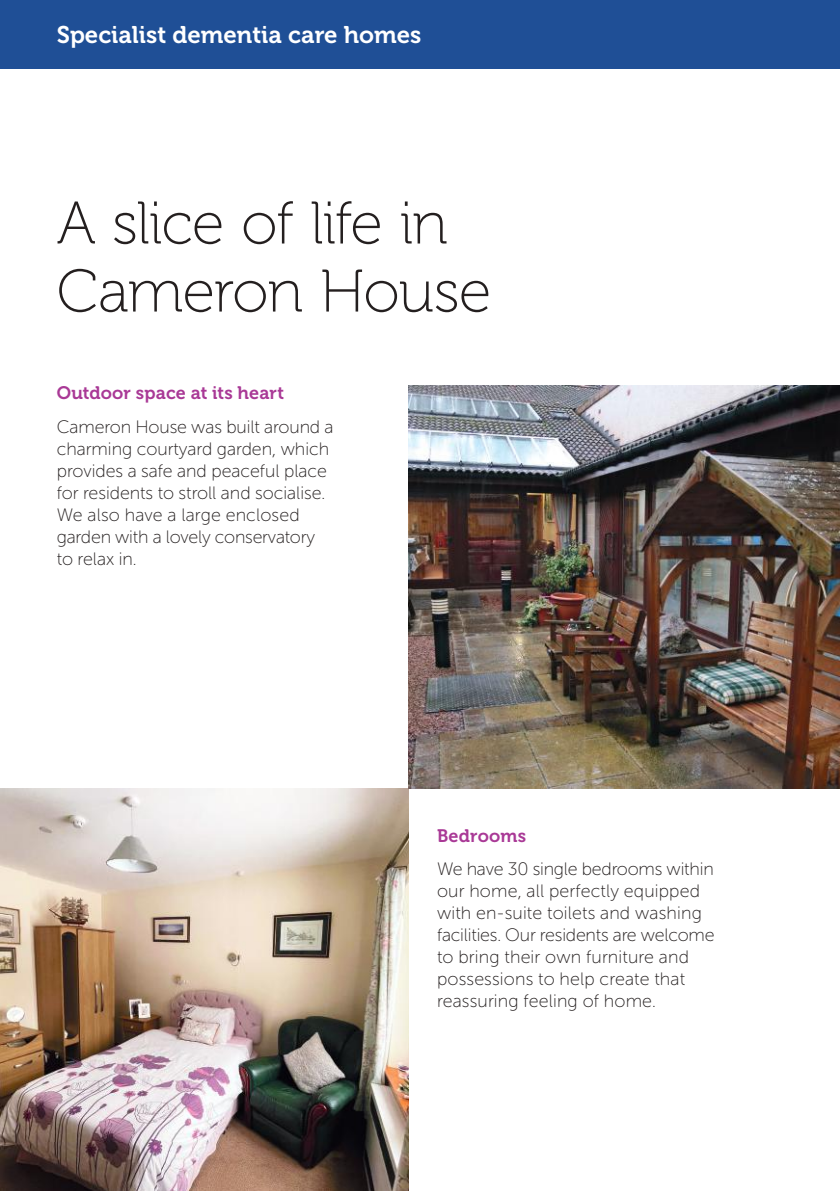
<style>
.page{position:relative;width:840px;height:1191px;background:#fff}
.page>*{position:absolute;margin:0;border:0;box-sizing:border-box;transform-origin:0 0}
.t1{font:60px/68px "Museo 100";letter-spacing:-.02em;color:#241f1f}
.t2{font:24px "Museo 700";color:#fff}
.t3{font:18px/22px "Museo Sans Rounded 100";color:#241f1f}
.t4{font:18px "Museo 700";letter-spacing:.01em;color:#a93996}
</style>
<div class="page">
<div style="left:0;top:0;width:839px;height:68px;background:#1f4f96"></div>
<img style="left:0;top:788px;width:408px;height:403px">
<img style="left:408px;top:386px;width:431px;height:402px">
<h2 class="t2" style="left:57px;top:21px;width:366px">Specialist dementia care homes</h2>
<h1 class="t1" style="left:57px;top:190px;width:436px">A slice of life in<br>Cameron House</h1>
<p class="t4" style="left:57px;top:383px;width:229px">Outdoor space at its heart</p>
<p class="t3" style="left:57px;top:415px;width:278px">Cameron House was built around a charming courtyard garden, which provides a safe and peaceful place for residents to stroll and socialise.<br>We also have a large enclosed garden with a lovely conservatory to relax in.</p>
<p class="t4" style="left:437px;top:825px;width:91px">Bedrooms</p>
<p class="t3" style="left:437px;top:858px;width:279px">We have 30 single bedrooms within our home, all perfectly equipped with en-suite toilets and washing facilities. Our residents are welcome to bring their own furniture and possessions to help create that reassuring feeling of home.</p>
</div>
